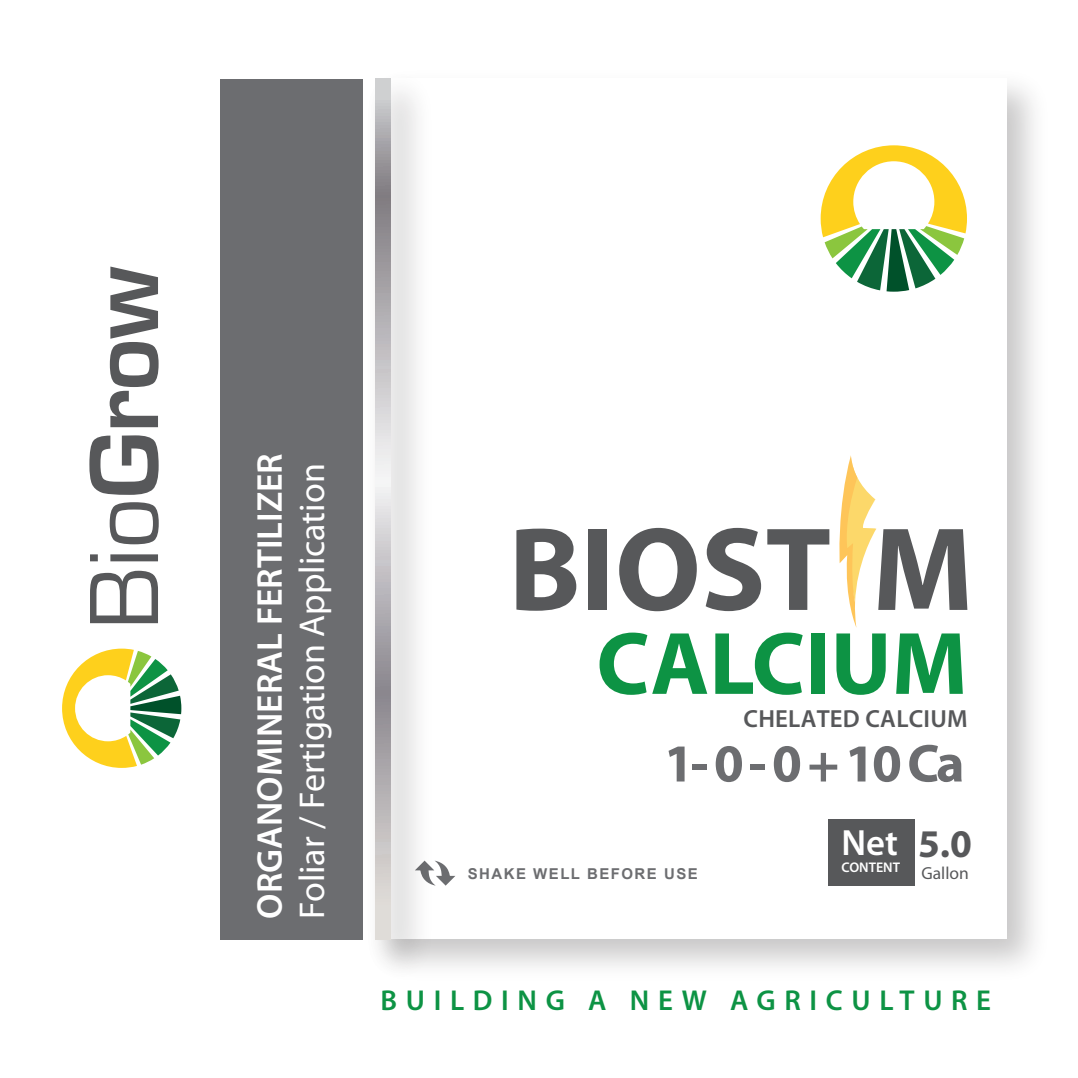
<style>
.page{position:relative;width:1078px;height:1078px;background:#fff}
.page>*{position:absolute;margin:0;border:0;box-sizing:border-box;transform-origin:0 0}
.t1{font:700 89.4px "Myriad Pro";color:#0d9344}
.t2{font:700 53.8px "Myriad Pro";color:#6c6d70}
.t3{font:600 36.6px "Myriad Pro";color:#fff}
.t4{font:36px "Myriad Pro";color:#fff}
.t5{font:600 36px "Myriad Pro";color:#fff}
.t6{font:600 28.8px "Myriad Pro";letter-spacing:.3em;color:#0d9344}
.t7{font:600 24.8px "Myriad Pro";letter-spacing:.01em;color:#57585a}
.t8{font:17.4px "Myriad Pro";color:#57585a}
.t9{font:700 15px "Arial";letter-spacing:.1em;color:#6c6d70}
.t10{font:600 14px "Myriad Pro";color:#fff}
.s1{font-weight:700;font-size:39.4px;color:#57585a}
</style>
<div class="page">
<svg style="left:443px;top:864px;width:12px;height:21px"></svg>
<svg style="left:62px;top:648px;width:119px;height:119px"></svg>
<svg style="left:90px;top:570px;width:68px;height:53px"></svg>
<svg style="left:90px;top:554px;width:68px;height:7px"></svg>
<svg style="left:110px;top:502px;width:49px;height:42px"></svg>
<svg style="left:89px;top:435px;width:70px;height:59px"></svg>
<svg style="left:110px;top:266px;width:48px;height:161px"></svg>
<svg style="left:820px;top:145px;width:146px;height:146px"></svg>
<div style="left:220px;top:79px;width:143px;height:859px;background:#6c6d70"></div>
<img style="left:357px;top:76px;width:86px;height:899px">
<svg style="left:376px;top:78px;width:14px;height:860px;background:#b9b7ba"></svg>
<svg style="left:516px;top:528px;width:60px;height:82px"></svg>
<div style="left:588px;top:529px;width:19px;height:80px;background:#57585a"></div>
<svg style="left:619px;top:527px;width:77px;height:84px"></svg>
<svg style="left:705px;top:527px;width:56px;height:84px"></svg>
<svg style="left:767px;top:529px;width:62px;height:80px"></svg>
<svg style="left:839px;top:455px;width:128px;height:172px"></svg>
<div style="left:828px;top:818px;width:86px;height:67px;background:#57585a"></div>
<p class="t5" style="left:247px;top:918px;width:467px;rotate:-90deg">ORGANOMINERAL FERTILIZER</p>
<p class="t4" style="left:290px;top:918px;width:456px;rotate:-90deg">Foliar / Fertigation Application</p>
<h1 class="t1" style="left:596px;top:605px;width:372px">CALCIUM</h1>
<p class="t7" style="left:743px;top:703px;width:225px">CHELATED CALCIUM</p>
<h2 class="t2" style="left:663px;top:728px;width:302px">1- 0 - 0 + 10 Ca</h2>
<p class="t9" style="left:467px;top:863px;width:231px">SHAKE WELL BEFORE USE</p>
<p class="t3" style="left:841px;top:819px;width:132px">Net <span class="s1">5.0</span></p>
<p class="t10" style="left:841px;top:858px;width:60px">CONTENT</p>
<p class="t8" style="left:921px;top:861px;width:49px">Gallon</p>
<p class="t6" style="left:380px;top:981px;width:612px">BUILDING A NEW AGRICULTURE</p>
</div>
